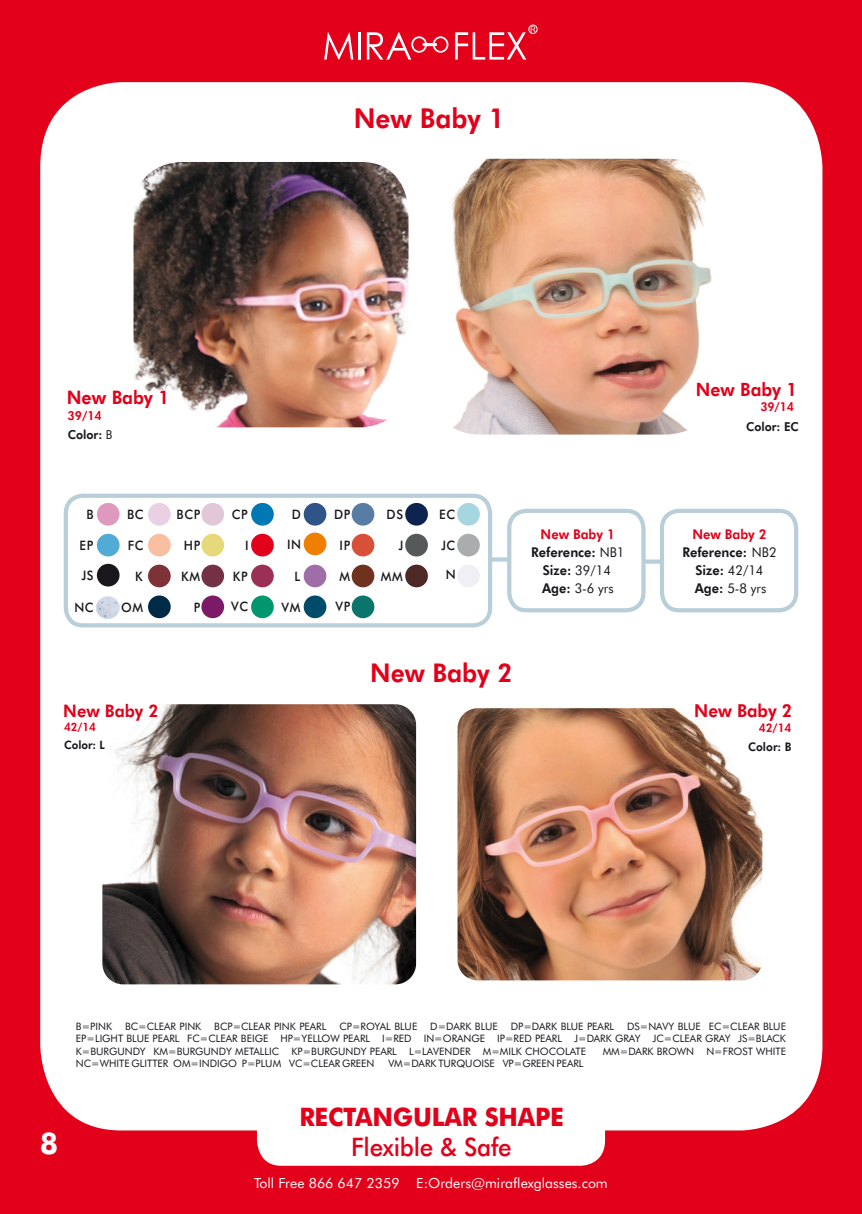
<style>
.page{position:relative;width:862px;height:1214px;background:#fff}
.page>*{position:absolute;margin:0;border:0;box-sizing:border-box;transform-origin:0 0}
.t1{font:700 30px "Futura BT";color:#fff;scale:.95 1}
.t2{font:800 27.4px "Futura BT";color:#e2001a;scale:.95 1}
.t3{font:800 25.8px "Futura BT";color:#e2001a;scale:.95 1}
.t4{font:700 25.6px "Futura BT";letter-spacing:-.01em;color:#e2001a;scale:.95 1}
.t5{font:500 25.6px "Futura BT";letter-spacing:-.01em;color:#e2001a;scale:.95 1}
.t6{font:800 18.6px "Futura BT";color:#e2001a;scale:.95 1}
.t7{font:800 18.4px "Futura BT";color:#e2001a;scale:.95 1}
.t8{font:800 17.8px "Futura BT";color:#e2001a;scale:.95 1}
.t9{font:800 17.2px "Futura BT";color:#e2001a;scale:.95 1}
.t10{font:14px "Futura BT";color:#fff}
.t11{font:800 13.6px/18px "Futura BT";color:#1a171c;text-align:center;scale:.95 1}
.t12{font:500 13px "Futura BT";letter-spacing:.05em;color:#1a171c;scale:.95 1}
.t13{font:800 12.4px "Futura BT";color:#1a171c;scale:.94 1}
.t14{font:800 12.4px "Futura BT";color:#e2001a;scale:.94 1}
.t15{font:800 12.2px "Futura BT";color:#1a171c;scale:.94 1}
.t16{font:800 12.2px "Futura BT";color:#e2001a;scale:.94 1}
.t17{font:800 11.8px "Futura BT";color:#1a171c;scale:.94 1}
.t18{font:800 11.8px "Futura BT";color:#e2001a;scale:.94 1}
.t19{font:800 11.6px "Futura BT";color:#1a171c;scale:.94 1}
.t20{font:800 11.6px "Futura BT";color:#e2001a;scale:.94 1}
.t21{font:10.2px/12.2px "Futura BT";color:#1a171c;text-align:justify}
.s1{font-weight:400}
.s2{color:#e2001a}
</style>
<div class="page">
<div style="left:0;top:0;width:862px;height:1213px;background:#e2001a"></div>
<div style="left:257px;top:1070px;width:348px;height:95px;background:#fff;border-radius:25px"></div>
<div style="left:40px;top:82px;width:782px;height:1048px;background:#fff;border-radius:83px"></div>
<div style="left:507px;top:508px;width:138px;height:104px;border:4px solid #b8ced9;border-radius:17px"></div>
<svg style="left:644px;top:559px;width:16px;height:4px"></svg>
<svg style="left:492px;top:557px;width:17px;height:4px"></svg>
<div style="left:64px;top:493px;width:428px;height:134px;border:4px solid #b8ced9;border-radius:17px"></div>
<div style="left:97px;top:503px;width:23px;height:22px;background:#df99bf;border-radius:50%"></div>
<div style="left:148px;top:503px;width:23px;height:22px;background:#e9d0e3;border-radius:50%"></div>
<div style="left:201px;top:503px;width:23px;height:22px;background:#e1c7d8;border-radius:50%"></div>
<div style="left:251px;top:503px;width:23px;height:22px;background:#0078b3;border-radius:50%"></div>
<div style="left:304px;top:503px;width:22px;height:22px;background:#2e5488;border-radius:50%"></div>
<div style="left:352px;top:503px;width:22px;height:22px;background:#587da4;border-radius:50%"></div>
<div style="left:405px;top:503px;width:23px;height:22px;background:#0d224d;border-radius:50%"></div>
<div style="left:457px;top:503px;width:23px;height:22px;background:#a6d6df;border-radius:50%"></div>
<div style="left:97px;top:533px;width:23px;height:23px;background:#52abd4;border-radius:50%"></div>
<div style="left:148px;top:533px;width:23px;height:23px;background:#f8bfa1;border-radius:50%"></div>
<div style="left:201px;top:533px;width:23px;height:23px;background:#e6d97b;border-radius:50%"></div>
<div style="left:251px;top:533px;width:23px;height:23px;background:#e2001a;border-radius:50%"></div>
<div style="left:352px;top:533px;width:22px;height:23px;background:#d85038;border-radius:50%"></div>
<div style="left:405px;top:533px;width:23px;height:23px;background:#56595a;border-radius:50%"></div>
<div style="left:457px;top:533px;width:23px;height:23px;background:#a9adae;border-radius:50%"></div>
<div style="left:148px;top:564px;width:23px;height:23px;background:#7d3237;border-radius:50%"></div>
<div style="left:201px;top:564px;width:23px;height:23px;background:#743145;border-radius:50%"></div>
<div style="left:251px;top:564px;width:23px;height:23px;background:#9b2f56;border-radius:50%"></div>
<div style="left:304px;top:564px;width:22px;height:23px;background:#9f6ea8;border-radius:50%"></div>
<div style="left:352px;top:564px;width:22px;height:23px;background:#6e321e;border-radius:50%"></div>
<div style="left:405px;top:564px;width:23px;height:23px;background:#4e2827;border-radius:50%"></div>
<div style="left:457px;top:564px;width:23px;height:23px;background:#f0eff5;border-radius:50%"></div>
<div style="left:148px;top:595px;width:23px;height:23px;background:#002a45;border-radius:50%"></div>
<div style="left:201px;top:595px;width:23px;height:23px;background:#7d1a68;border-radius:50%"></div>
<div style="left:251px;top:595px;width:23px;height:23px;background:#00976f;border-radius:50%"></div>
<div style="left:304px;top:595px;width:22px;height:23px;background:#004b69;border-radius:50%"></div>
<div style="left:352px;top:595px;width:22px;height:23px;background:#0a746d;border-radius:50%"></div>
<img style="left:97px;top:596px;width:23px;height:22px">
<div style="left:97px;top:563px;width:23px;height:23px;background:#1a171c;border-radius:50%"></div>
<div style="left:304px;top:532px;width:22px;height:23px;background:#ee7f00;border-radius:50%"></div>
<div style="left:660px;top:508px;width:138px;height:104px;border:4px solid #b8ced9;border-radius:17px"></div>
<img style="left:133px;top:162px;width:275px;height:265px;border-radius:48px">
<img style="left:102px;top:704px;width:314px;height:280px;border-radius:21px">
<img style="left:457px;top:708px;width:305px;height:272px;border-radius:20px">
<img style="left:430px;top:159px;width:286px;height:275px;border-radius:50px">
<div style="left:528px;top:25px;width:9px;height:9px;border:1px solid #fff;border-radius:50%"></div>
<svg style="left:324px;top:32px;width:29px;height:28px"></svg>
<hr style="left:358px;top:32px;width:3px;height:28px;background:#fff">
<svg style="left:367px;top:32px;width:44px;height:28px"></svg>
<svg style="left:455px;top:26px;width:80px;height:34px"></svg>
<div style="left:411px;top:36px;width:16px;height:17px;border:2px solid #fff;border-radius:50%"></div>
<div style="left:433px;top:36px;width:15px;height:17px;border:2px solid #fff;border-radius:50%"></div>
<div style="left:423px;top:43px;width:14px;height:3px;background:#fff;border:1px solid #fff"></div>
<h3 class="t6" style="left:67px;top:390px;width:109px">New Baby 1</h3>
<p class="t13" style="left:68px;top:429px;width:49px">Color: <span class="s1">B</span></p>
<p class="t14" style="left:68px;top:410px;width:38px">39/14</p>
<h2 class="t2" style="left:354px;top:107px;width:160px">New Baby 1</h2>
<p class="t12" style="left:86px;top:509px;width:9px">B</p>
<p class="t12" style="left:127px;top:509px;width:19px">BC</p>
<p class="t12" style="left:177px;top:509px;width:27px">BCP</p>
<p class="t12" style="left:232px;top:509px;width:18px">CP</p>
<p class="t12" style="left:292px;top:509px;width:11px">D</p>
<p class="t12" style="left:334px;top:509px;width:19px">DP</p>
<p class="t12" style="left:387px;top:509px;width:19px">DS</p>
<p class="t12" style="left:439px;top:509px;width:18px">EC</p>
<h3 class="t7" style="left:696px;top:382px;width:108px">New Baby 1</h3>
<p class="t15" style="left:746px;top:421px;width:58px">Color: EC</p>
<p class="t16" style="left:760px;top:402px;width:37px">39/14</p>
<h3 class="t11" style="left:531px;top:526px;width:100px"><span class="s2">New Baby 1<br></span>Reference: <span class="s1">NB1<br></span>Size: <span class="s1">39/14<br></span>Age: <span class="s1">3-6 yrs</span></h3>
<p class="t12" style="left:287px;top:538px;width:16px">IN</p>
<h3 class="t11" style="left:682px;top:526px;width:101px"><span class="s2">New Baby 2<br></span>Reference: <span class="s1">NB2<br></span>Size: <span class="s1">42/14<br></span>Age: <span class="s1">5-8 yrs</span></h3>
<p class="t12" style="left:80px;top:540px;width:16px">EP</p>
<p class="t12" style="left:128px;top:540px;width:18px">FC</p>
<p class="t12" style="left:184px;top:540px;width:19px">HP</p>
<p class="t12" style="left:245px;top:540px;width:5px">I</p>
<p class="t12" style="left:340px;top:540px;width:13px">IP</p>
<p class="t12" style="left:399px;top:539px;width:7px">J</p>
<p class="t12" style="left:441px;top:540px;width:17px">JC</p>
<p class="t12" style="left:135px;top:570px;width:10px">K</p>
<p class="t12" style="left:181px;top:570px;width:21px">KM</p>
<p class="t12" style="left:233px;top:570px;width:17px">KP</p>
<p class="t12" style="left:294px;top:570px;width:8px">L</p>
<p class="t12" style="left:339px;top:570px;width:13px">M</p>
<p class="t12" style="left:381px;top:570px;width:25px">MM</p>
<p class="t12" style="left:446px;top:569px;width:12px">N</p>
<p class="t12" style="left:74px;top:602px;width:22px">NC</p>
<p class="t12" style="left:81px;top:570px;width:14px">JS</p>
<p class="t12" style="left:121px;top:601px;width:25px">OM</p>
<p class="t12" style="left:194px;top:601px;width:8px">P</p>
<p class="t12" style="left:231px;top:601px;width:20px">VC</p>
<p class="t12" style="left:281px;top:601px;width:21px">VM</p>
<p class="t12" style="left:335px;top:601px;width:17px">VP</p>
<h3 class="t9" style="left:63px;top:703px;width:102px">New Baby 2</h3>
<p class="t19" style="left:64px;top:740px;width:45px">Color: L</p>
<p class="t20" style="left:64px;top:722px;width:35px">42/14</p>
<h3 class="t3" style="left:370px;top:662px;width:151px">New Baby 2</h3>
<h3 class="t8" style="left:694px;top:703px;width:105px">New Baby 2</h3>
<p class="t17" style="left:748px;top:741px;width:48px">Color: B</p>
<p class="t18" style="left:759px;top:723px;width:36px">42/14</p>
<p class="t21" style="left:76px;top:1021px;width:711px;text-indent:551px">DS=NAVY BLUE EC=CLEAR BLUE EP=LIGHT BLUE PEARL FC=CLEAR BEIGE HP=YELLOW PEARL I=RED IN=ORANGE IP=RED PEARL J=DARK GRAY JC=CLEAR GRAY JS=BLACK K=BURGUNDY KM=BURGUNDY METALLIC KP=BURGUNDY PEARL L=LAVENDER M=MILK CHOCOLATE</p>
<p class="t21" style="left:76px;top:1021px;width:38px">B=PINK</p>
<p class="t21" style="left:125px;top:1021px;width:78px">BC=CLEAR PINK</p>
<p class="t21" style="left:214px;top:1021px;width:114px">BCP=CLEAR PINK PEARL</p>
<p class="t21" style="left:339px;top:1021px;width:79px">CP=ROYAL BLUE</p>
<p class="t21" style="left:430px;top:1021px;width:69px">D=DARK BLUE</p>
<p class="t21" style="left:511px;top:1021px;width:105px">DP=DARK BLUE PEARL</p>
<p class="t21" style="left:603px;top:1045px;width:185px">MM=DARK BROWN N=FROST WHITE</p>
<p class="t21" style="left:76px;top:1058px;width:300px">NC=WHITE GLITTER OM=INDIGO P=PLUM VC=CLEAR GREEN</p>
<p class="t21" style="left:388px;top:1058px;width:197px">VM=DARK TURQUOISE VP=GREEN PEARL</p>
<h3 class="t4" style="left:299px;top:1105px;width:280px">RECTANGULAR SHAPE</h3>
<h1 class="t1" style="left:40px;top:1130px;width:20px">8</h1>
<h3 class="t5" style="left:351px;top:1135px;width:170px">Flexible &amp; Safe</h3>
<h3 class="t10" style="left:254px;top:1176px;width:355px">Toll Free 866 647 2359 E:Orders@miraflexglasses.com</h3>
</div>
